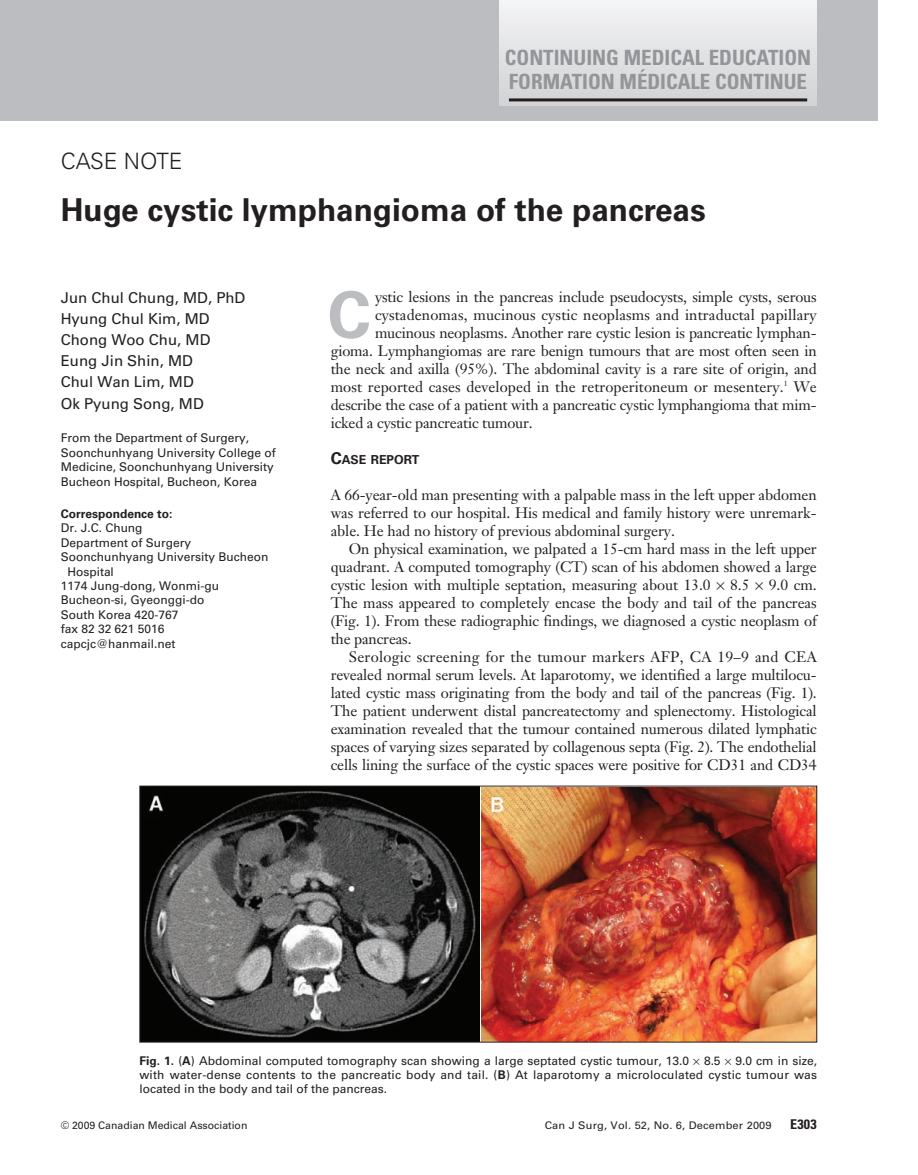
<style>
.page{position:relative;width:918px;height:1175px;background:#fff}
.page>*{position:absolute;margin:0;border:0;box-sizing:border-box;transform-origin:0 0}
.t1{font:700 64.65px "Univers";color:#bcbdc0}
.t2{font:700 31.5px "Univers";color:#231f20}
.t3{font:300 22.5px "Univers";color:#231f20}
.t4{font:700 condensed 21px/24px "Univers";color:#939598}
.t5{font:15px/18px "Janson Text";letter-spacing:-.01em;color:#231f20;text-align:justify}
.t6{font:15px/21px "Univers";color:#231f20}
.t7{font:15px "Janson Text";letter-spacing:.01em;color:#231f20}
.t8{font:700 condensed 13.5px "Univers";color:#231f20;scale:1.05 1}
.t9{font:700 12.3px "Univers";color:#231f20}
.t10{font:12px/14.4px "Univers";color:#231f20}
.t11{font:700 12px "Univers";color:#231f20}
.t12{font:10.5px "Univers";color:#231f20;scale:1.05 1}
.t13{font:10.5px "Univers";color:#231f20}
.s1{font-size:16.5px}
.s2{font-weight:700}
</style>
<div class="page">
<div style="left:0;top:0;width:878px;height:120px;background:#bcbdc0"></div>
<div style="left:500px;top:0;width:317px;height:106px;background:linear-gradient(to bottom,#f4f4f5,#d1d2d5)"></div>
<hr style="left:509px;top:98px;width:298px;height:3px;background:#231f20">
<img style="left:141px;top:787px;width:338px;height:253px">
<img style="left:482px;top:787px;width:333px;height:253px">
<div style="left:139px;top:785px;width:678px;height:257px;border:1px solid #231f20"></div>
<h3 class="t4" style="left:505px;top:48px;width:308px">CONTINUING MEDICAL EDUCATION<br>FORMATION MÉDICALE CONTINUE</h3>
<h3 class="t3" style="left:61px;top:152px;width:123px">CASE NOTE</h3>
<h2 class="t2" style="left:61px;top:198px;width:647px">Huge cystic lymphangioma of the pancreas</h2>
<p class="t6" style="left:61px;top:289px;width:186px">Jun Chul Chung, MD, PhD<br>Hyung Chul Kim, MD<br>Chong Woo Chu, MD<br>Eung Jin Shin, MD<br>Chul Wan Lim, MD<br>Ok Pyung Song, MD</p>
<p class="t10" style="left:61px;top:432px;width:217px">From the Department of Surgery, Soonchunhyang University College of Medicine, Soonchunhyang University Bucheon Hospital, Bucheon, Korea</p>
<p class="t11" style="left:61px;top:509px;width:113px">Correspondence to:</p>
<p class="t10" style="left:61px;top:522px;width:83px">Dr. J.C. Chung</p>
<p class="t10" style="left:61px;top:536px;width:132px">Department of Surgery</p>
<p class="t10" style="left:61px;top:551px;width:209px">Soonchunhyang University Bucheon</p>
<p class="t10" style="left:67px;top:565px;width:48px">Hospital</p>
<p class="t10" style="left:61px;top:579px;width:160px">1174 Jung-dong, Wonmi-gu</p>
<p class="t10" style="left:61px;top:594px;width:145px">Bucheon-si, Gyeonggi-do</p>
<p class="t10" style="left:61px;top:608px;width:119px">South Korea 420-767</p>
<p class="t10" style="left:61px;top:623px;width:105px">fax 82 32 621 5016</p>
<p class="t10" style="left:61px;top:637px;width:116px">capcjc@hanmail.net</p>
<h1 class="t1" style="left:328px;top:291px;width:45px">C</h1>
<p class="t5" style="left:375px;top:289px;width:443px">ystic lesions in the pancreas include pseudocysts, simple cysts, serous</p>
<p class="t7" style="left:375px;top:308px;width:443px">cystadenomas, mucinous cystic neoplasms and intraductal papillary</p>
<p class="t5" style="left:375px;top:325px;width:443px">mucinous neoplasms. Another rare cystic lesion is pancreatic lymphan-</p>
<p class="t5" style="left:331px;top:343px;width:488px">gioma. Lymphangiomas are rare benign tumours that are most often seen in</p>
<p class="t5" style="left:331px;top:361px;width:487px">the neck and axilla (95%). The abdominal cavity is a rare site of origin, and</p>
<p class="t5" style="left:331px;top:379px;width:488px">most reported cases developed in the retroperitoneum or mesentery.<sup>1</sup> We</p>
<p class="t5" style="left:331px;top:397px;width:487px">describe the case of a patient with a pancreatic cystic lymphangioma that mim-</p>
<p class="t5" style="left:331px;top:415px;width:203px">icked a cystic pancreatic tumour.</p>
<p class="t9" style="left:331px;top:455px;width:90px"><span class="s1">C</span>ASE REPORT</p>
<p class="t5" style="left:331px;top:487px;width:487px">A 66-year-old man presenting with a palpable mass in the left upper abdomen was referred to our hospital. His medical and family history were unremark&shy;able. He had no history of previous abdominal surgery.</p>
<p class="t5" style="left:331px;top:541px;width:488px;text-indent:18px">On physical examination, we palpated a 15-cm hard mass in the left upper quadrant. A computed tomography (CT) scan of his abdomen showed a large cystic lesion with multiple septation, measuring about 13.0</p>
<p class="t5" style="left:730px;top:577px;width:21px">8.5</p>
<p class="t5" style="left:331px;top:577px;width:488px;text-indent:438px">9.0 cm.<br>The mass appeared to completely encase the body and tail of the pancreas (Fig. 1). From these radiographic findings, we diagnosed a cystic neoplasm of the pancreas.</p>
<p class="t5" style="left:331px;top:649px;width:488px;text-indent:18px">Serologic screening for the tumour markers AFP, CA 19–9 and CEA revealed normal serum levels. At laparotomy, we identified a large multilocu&shy;lated cystic mass originating from the body and tail of the pancreas (Fig. 1).<br>The patient underwent distal pancreatectomy and splenectomy. Histological examination revealed that the tumour contained numerous dilated lymphatic spaces of varying sizes separated by collagenous septa (Fig. 2). The endothelial cells lining the surface of the cystic spaces were positive for CD31 and CD34</p>
<p class="t10" style="left:139px;top:1054px;width:679px;text-align:justify"><span class="s2">Fig. 1.</span> (<span class="s2">A</span>) Abdominal computed tomography scan showing a large septated cystic tumour, 13.0 8.5 9.0 cm in size, with water-dense contents to the pancreatic body and tail. (<span class="s2">B</span>) At laparotomy a microloculated cystic tumour was located in the body and tail of the pancreas.</p>
<p class="t13" style="left:61px;top:1121px;width:188px">© 2009 Canadian Medical Association</p>
<p class="t12" style="left:545px;top:1121px;width:218px">Can J Surg, Vol. 52, No. 6, December 2009</p>
<p class="t8" style="left:790px;top:1119px;width:27px">E303</p>
</div>
